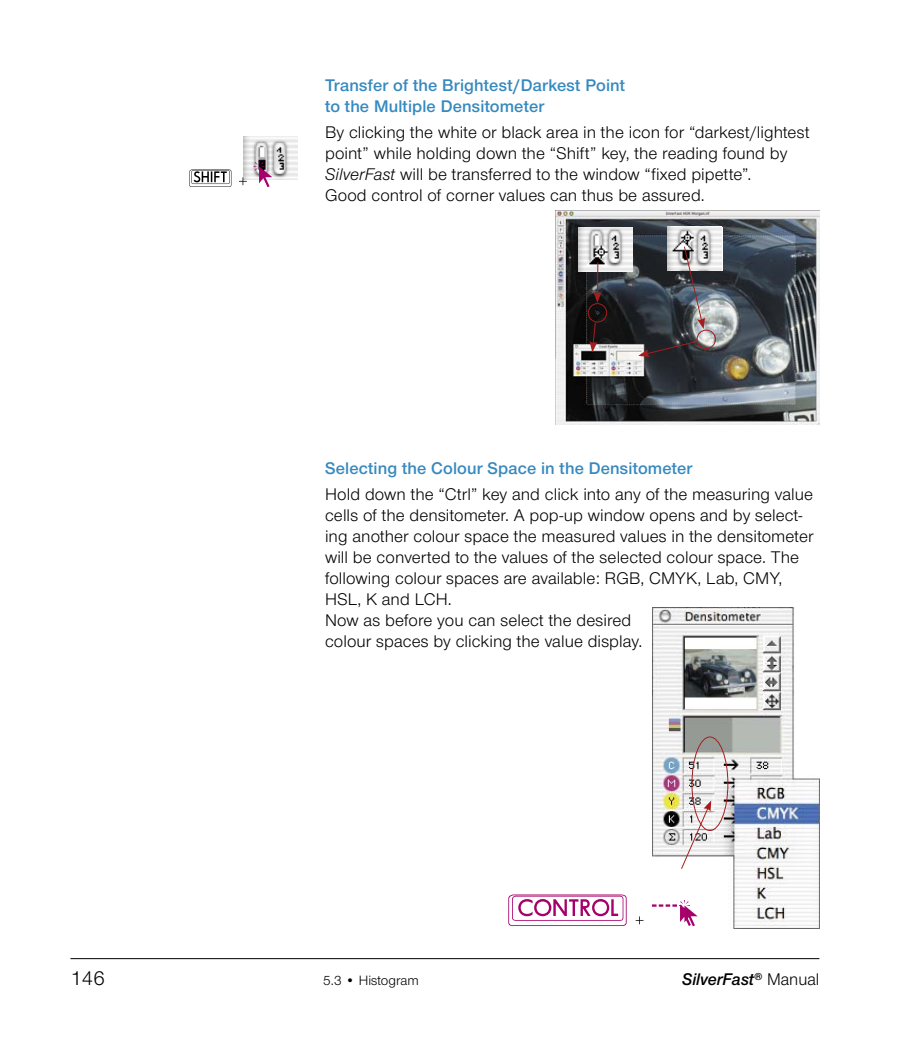
<style>
.page{position:relative;width:916px;height:1042px;background:#fff}
.page>*{position:absolute;margin:0;border:0;box-sizing:border-box;transform-origin:0 0}
.t1{font:21px "Nimbus Sans Novus T";color:#000}
.t2{font:17.5px/21px "Nimbus Sans Novus T";letter-spacing:.005em;color:#000}
.t3{font:600 17.5px/21px "Nimbus Sans Novus T";letter-spacing:.005em;color:#3689bf}
.t4{font:italic 600 17.5px "Nimbus Sans Novus T";color:#000}
.t5{font:14px "Nimbus Sans Novus T";color:#000}
.s1{font-style:italic}
.s2{font-weight:400;font-style:normal}
</style>
<div class="page">
<hr style="left:70px;top:958px;width:749px;height:1px;background:#000">
<img style="left:652px;top:607px;width:167px;height:322px">
<svg style="left:681px;top:800px;width:30px;height:69px"></svg>
<div style="left:691px;top:736px;width:37px;height:95px;border:1px solid #a61d1e;border-radius:50%"></div>
<img style="left:244px;top:136px;width:54px;height:44px">
<img style="left:555px;top:210px;width:264px;height:214px">
<img style="left:578px;top:227px;width:55px;height:44px">
<img style="left:668px;top:227px;width:54px;height:43px">
<div style="left:588px;top:303px;width:19px;height:19px;border:1px solid #a61d1e;border-radius:50%"></div>
<div style="left:697px;top:330px;width:19px;height:19px;border:1px solid #a61d1e;border-radius:50%"></div>
<svg style="left:589px;top:321px;width:8px;height:31px"></svg>
<svg style="left:638px;top:340px;width:59px;height:17px"></svg>
<hr style="left:597px;top:262px;width:1px;height:33px;background:#a61d1e">
<svg style="left:593px;top:292px;width:8px;height:11px"></svg>
<svg style="left:683px;top:246px;width:22px;height:83px;background:#7b787e"></svg>
<svg style="left:189px;top:169px;width:58px;height:18px"></svg>
<svg style="left:254px;top:161px;width:18px;height:26px"></svg>
<svg style="left:508px;top:894px;width:119px;height:32px"></svg>
<svg style="left:636px;top:916px;width:7px;height:8px"></svg>
<svg style="left:652px;top:900px;width:46px;height:26px"></svg>
<p class="t3" style="left:325px;top:74px;width:302px">Transfer of the Brightest/Darkest Point to the Multiple Densitometer</p>
<p class="t2" style="left:325px;top:121px;width:486px">By clicking the white or black area in the icon for “darkest/lightest point” while holding down the “Shift” key, the reading found by <span class="s1">SilverFast</span> will be transferred to the window “fixed pipette”.<br>Good control of corner values can thus be assured.</p>
<p class="t3" style="left:325px;top:457px;width:369px">Selecting the Colour Space in the Densitometer</p>
<p class="t2" style="left:325px;top:483px;width:490px">Hold down the “Ctrl” key and click into any of the measuring value cells of the densitometer. A pop-up window opens and by select&shy;ing another colour space the measured values in the densitometer will be converted to the values of the selected colour space. The following colour spaces are available: RGB, CMYK, Lab, CMY, HSL, K and LCH.<br>Now as before you can select the desired<br>colour spaces by clicking the value display.</p>
<p class="t1" style="left:70px;top:965px;width:36px">146</p>
<p class="t5" style="left:323px;top:972px;width:97px">5.3 • Histogram</p>
<p class="t4" style="left:682px;top:969px;width:139px">SilverFast<sup>®</sup> <span class="s2">Manual</span></p>
</div>
